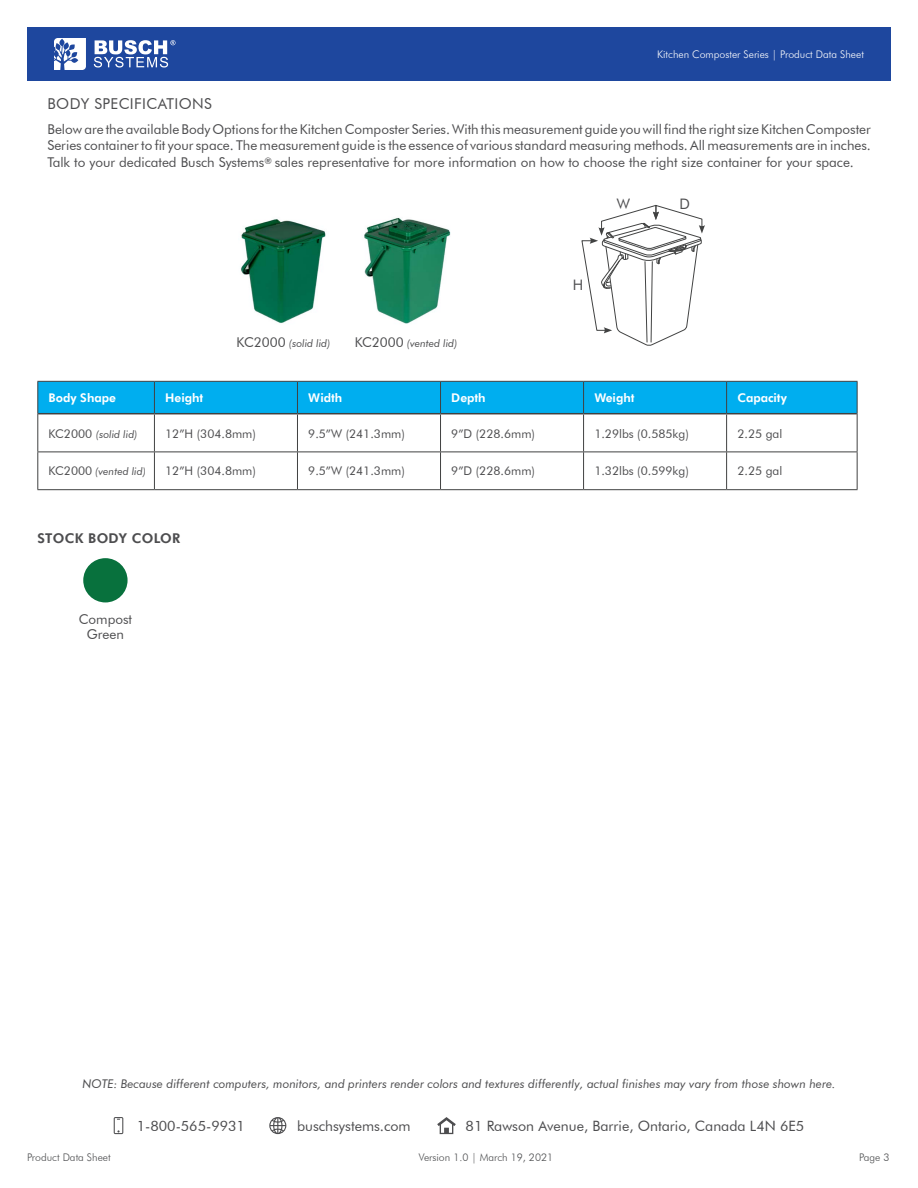
<style>
.page{position:relative;width:918px;height:1188px;background:#fff}
.page>*{position:absolute;margin:0;border:0;box-sizing:border-box;transform-origin:0 0}
.t1{font:15px "Futura BT";letter-spacing:.025em;color:#4d4d4f}
.t2{font:14.55px "Futura BT";color:#4d4d4f}
.t3{font:14.25px "Futura BT";color:#4d4d4f}
.t4{font:13.5px/16.5px "Futura BT";color:#4d4d4f;text-align:justify}
.t5{font:800 13.5px "Futura BT";letter-spacing:.025em;color:#4d4d4f}
.t6{font:italic 12px "Futura BT";color:#4d4d4f}
.t7{font:12px "Futura BT";color:#4d4d4f}
.t8{font:800 12px "Futura BT";color:#fff}
.t9{font:italic 10.5px "Futura BT";color:#4d4d4f}
.t10{font:300 10.5px "Futura BT";color:#4c4d4f}
.t11{font:300 10.5px "Futura BT";color:#fff}
.s1{font-style:normal;font-size:13.5px}
.s2{font-style:normal;font-size:12px}
</style>
<div class="page">
<svg style="left:437px;top:1117px;width:19px;height:17px"></svg>
<svg style="left:114px;top:1117px;width:9px;height:17px"></svg>
<svg style="left:269px;top:1117px;width:17px;height:17px"></svg>
<div style="left:27px;top:27px;width:864px;height:54px;background:#1e479e"></div>
<svg style="left:54px;top:38px;width:32px;height:32px"></svg>
<svg style="left:94px;top:40px;width:82px;height:28px"></svg>
<div style="left:38px;top:382px;width:819px;height:31px;background:#00aeef"></div>
<hr style="left:37px;top:414px;width:1px;height:38px;background:#414242">
<hr style="left:154px;top:414px;width:1px;height:38px;background:#414242">
<hr style="left:297px;top:414px;width:1px;height:38px;background:#414242">
<hr style="left:440px;top:414px;width:1px;height:38px;background:#414242">
<hr style="left:583px;top:414px;width:1px;height:38px;background:#414242">
<hr style="left:726px;top:414px;width:1px;height:38px;background:#414242">
<hr style="left:857px;top:414px;width:1px;height:38px;background:#414242">
<hr style="left:37px;top:452px;width:117px;height:1px;background:#414242">
<hr style="left:37px;top:452px;width:1px;height:37px;background:#414242">
<hr style="left:154px;top:452px;width:143px;height:1px;background:#414242">
<hr style="left:154px;top:452px;width:1px;height:37px;background:#414242">
<hr style="left:297px;top:452px;width:144px;height:1px;background:#414242">
<hr style="left:297px;top:452px;width:1px;height:37px;background:#414242">
<hr style="left:441px;top:452px;width:143px;height:1px;background:#414242">
<hr style="left:440px;top:452px;width:1px;height:37px;background:#414242">
<hr style="left:584px;top:452px;width:143px;height:1px;background:#414242">
<hr style="left:583px;top:452px;width:1px;height:37px;background:#414242">
<hr style="left:727px;top:452px;width:131px;height:1px;background:#414242">
<hr style="left:726px;top:452px;width:1px;height:37px;background:#414242">
<hr style="left:857px;top:452px;width:1px;height:37px;background:#414242">
<hr style="left:37px;top:489px;width:117px;height:1px;background:#414242">
<hr style="left:154px;top:489px;width:143px;height:1px;background:#414242">
<hr style="left:297px;top:489px;width:144px;height:1px;background:#414242">
<hr style="left:441px;top:489px;width:143px;height:1px;background:#414242">
<hr style="left:584px;top:489px;width:143px;height:1px;background:#414242">
<hr style="left:727px;top:489px;width:131px;height:1px;background:#414242">
<hr style="left:37px;top:381px;width:117px;height:1px;background:#414242">
<hr style="left:37px;top:382px;width:1px;height:32px;background:#414242">
<hr style="left:154px;top:381px;width:143px;height:1px;background:#414242">
<hr style="left:154px;top:382px;width:1px;height:31px;background:#414242">
<hr style="left:297px;top:381px;width:144px;height:1px;background:#414242">
<hr style="left:297px;top:382px;width:1px;height:31px;background:#414242">
<hr style="left:441px;top:381px;width:143px;height:1px;background:#414242">
<hr style="left:440px;top:382px;width:1px;height:31px;background:#414242">
<hr style="left:584px;top:381px;width:143px;height:1px;background:#414242">
<hr style="left:583px;top:382px;width:1px;height:31px;background:#414242">
<hr style="left:727px;top:381px;width:131px;height:1px;background:#414242">
<hr style="left:726px;top:382px;width:1px;height:31px;background:#414242">
<hr style="left:857px;top:382px;width:1px;height:32px;background:#414242">
<hr style="left:38px;top:413px;width:116px;height:1px;background:#414242">
<hr style="left:154px;top:413px;width:143px;height:1px;background:#414242">
<hr style="left:297px;top:413px;width:144px;height:1px;background:#414242">
<hr style="left:441px;top:413px;width:143px;height:1px;background:#414242">
<hr style="left:584px;top:413px;width:143px;height:1px;background:#414242">
<hr style="left:727px;top:413px;width:130px;height:1px;background:#414242">
<div style="left:83px;top:558px;width:45px;height:44px;background:#08713d;border-radius:50%"></div>
<img style="left:241px;top:219px;width:85px;height:105px">
<svg style="left:581px;top:205px;width:124px;height:141px"></svg>
<img style="left:364px;top:217px;width:87px;height:107px">
<p class="t1" style="left:47px;top:95px;width:166px">BODY SPECIFICATIONS</p>
<p class="t11" style="left:657px;top:48px;width:208px">Kitchen Composter Series | Product Data Sheet</p>
<p class="t4" style="left:47px;top:121px;width:825px">Below are the available Body Options for the Kitchen Composter Series. With this measurement guide you will find the right size Kitchen Composter Series container to fit your space. The measurement guide is the essence of various standard measuring methods. All measurements are in inches.<br>Talk to your dedicated Busch Systems<sup>®</sup> sales representative for more information on how to choose the right size container for your space.</p>
<p class="t9" style="left:237px;top:337px;width:95px"><span class="s1">KC2000</span> (solid lid)</p>
<p class="t9" style="left:355px;top:337px;width:104px"><span class="s1">KC2000</span> (vented lid)</p>
<p class="t2" style="left:573px;top:276px;width:12px">H</p>
<p class="t2" style="left:617px;top:195px;width:15px">W</p>
<p class="t2" style="left:679px;top:195px;width:12px">D</p>
<p class="t8" style="left:49px;top:391px;width:69px">Body Shape</p>
<p class="t8" style="left:165px;top:391px;width:40px">Height</p>
<p class="t8" style="left:308px;top:391px;width:35px">Width</p>
<p class="t8" style="left:451px;top:391px;width:36px">Depth</p>
<p class="t8" style="left:594px;top:391px;width:42px">Weight</p>
<p class="t8" style="left:737px;top:391px;width:51px">Capacity</p>
<p class="t9" style="left:49px;top:427px;width:91px"><span class="s2">KC2000</span> (solid lid)</p>
<p class="t7" style="left:165px;top:426px;width:92px">12”H (304.8mm)</p>
<p class="t7" style="left:308px;top:426px;width:98px">9.5”W (241.3mm)</p>
<p class="t7" style="left:451px;top:426px;width:85px">9”D (228.6mm)</p>
<p class="t7" style="left:594px;top:426px;width:96px">1.29lbs (0.585kg)</p>
<p class="t7" style="left:737px;top:426px;width:46px">2.25 gal</p>
<p class="t9" style="left:49px;top:465px;width:99px"><span class="s2">KC2000</span> (vented lid)</p>
<p class="t7" style="left:165px;top:464px;width:92px">12”H (304.8mm)</p>
<p class="t7" style="left:308px;top:464px;width:98px">9.5”W (241.3mm)</p>
<p class="t7" style="left:451px;top:464px;width:85px">9”D (228.6mm)</p>
<p class="t7" style="left:594px;top:464px;width:96px">1.32lbs (0.599kg)</p>
<p class="t7" style="left:737px;top:464px;width:46px">2.25 gal</p>
<p class="t5" style="left:37px;top:530px;width:144px">STOCK BODY COLOR</p>
<p class="t4" style="left:79px;top:612px;width:55px;line-height:15px;text-align:center">Compost<br>Green</p>
<p class="t6" style="left:82px;top:1076px;width:755px">NOTE: Because different computers, monitors, and printers render colors and textures differently, actual finishes may vary from those shown here.</p>
<p class="t3" style="left:137px;top:1117px;width:110px">1-800-565-9931</p>
<p class="t3" style="left:297px;top:1117px;width:115px">buschsystems.com</p>
<p class="t3" style="left:466px;top:1117px;width:340px">81 Rawson Avenue, Barrie, Ontario, Canada L4N 6E5</p>
<p class="t10" style="left:27px;top:1151px;width:85px">Product Data Sheet</p>
<p class="t10" style="left:419px;top:1151px;width:136px">Version 1.0 | March 19, 2021</p>
<p class="t10" style="left:859px;top:1151px;width:32px">Page 3</p>
</div>
